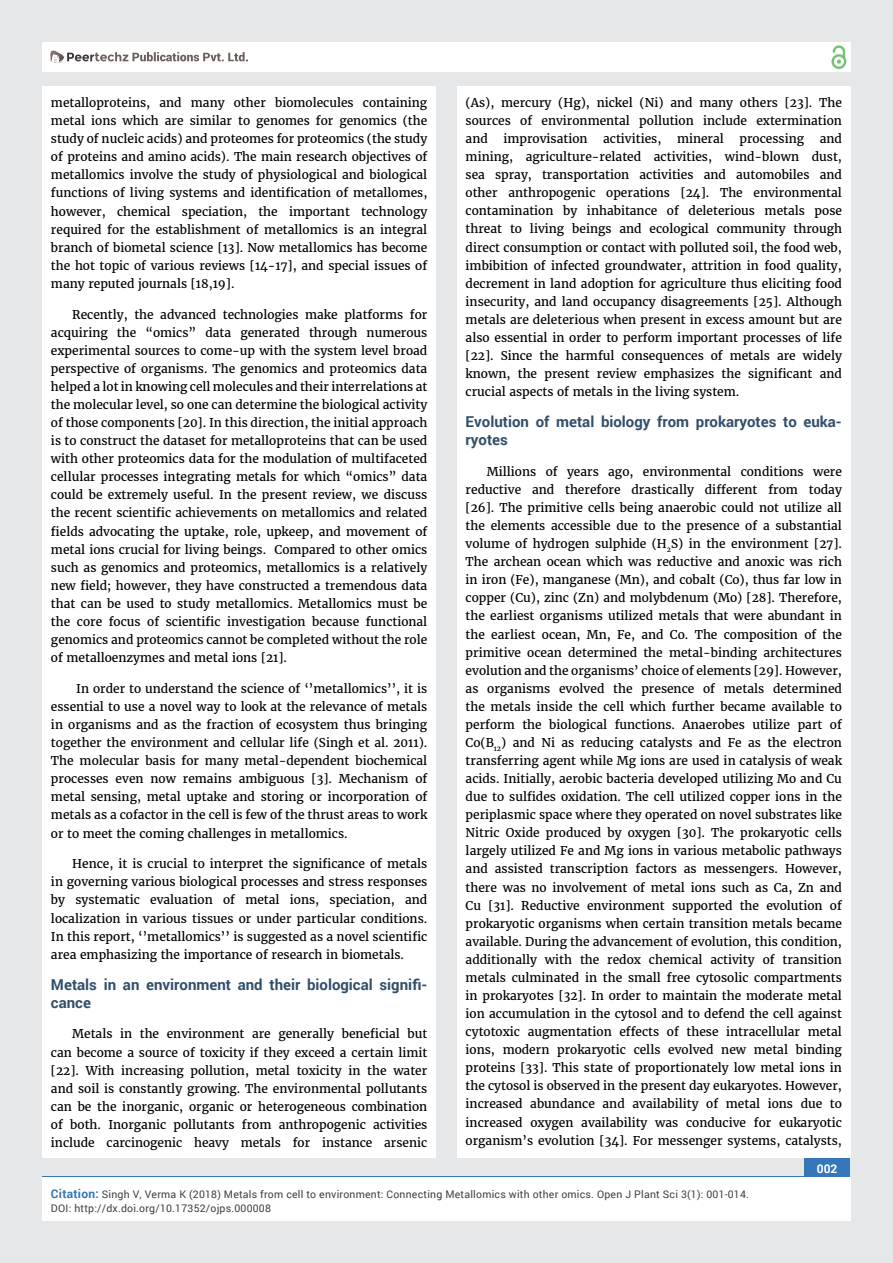
<style>
.page{position:relative;width:893px;height:1263px;background:#e6e7e8}
.page>*{position:absolute;margin:0;border:0;box-sizing:border-box;transform-origin:0 0}
.t1{font:700 15px/18.1px "Roboto";color:#314e6b}
.t2{font:12px/18px "Merriweather";color:#000;text-align:justify}
.t3{font:700 12px "Roboto";color:#fff}
.t4{font:10.5px/13.5px "Roboto";letter-spacing:.02em;color:#414042}
.s1{font-weight:700;font-size:12px;color:#3676b9}
</style>
<div class="page">
<div style="left:42px;top:43px;width:808px;height:29px;background:#fff"></div>
<div style="left:831px;top:54px;width:15px;height:15px;border:2px solid #74c273;border-radius:50%"></div>
<svg style="left:831px;top:45px;width:15px;height:19px"></svg>
<div style="left:804px;top:1157px;width:46px;height:43px;background:#3676b9"></div>
<svg style="left:49px;top:50px;width:199px;height:14px"></svg>
<div style="left:42px;top:1177px;width:809px;height:43px;background:#fff"></div>
<div style="left:42px;top:87px;width:394px;height:1071px;background:#fff"></div>
<div style="left:457px;top:87px;width:393px;height:1071px;background:#fff"></div>
<p class="t2" style="left:51px;top:94px;width:378px">metalloproteins, and many other biomolecules containing metal ions which are similar to genomes for genomics (the study of nucleic acids) and proteomes for proteomics (the study of proteins and amino acids). The main research objectives of metallomics involve the study of physiological and biological functions of living systems and identification of metallomes, however, chemical speciation, the important technology required for the establishment of metallomics is an integral branch of biometal science [13]. Now metallomics has become the hot topic of various reviews [14-17], and special issues of many reputed journals [18,19].</p>
<p class="t2" style="left:51px;top:305px;width:378px;text-indent:21px">Recently, the advanced technologies make platforms for acquiring the “omics” data generated through numerous experimental sources to come-up with the system level broad perspective of organisms. The genomics and proteomics data helped a lot in knowing cell molecules and their interrelations at the molecular level, so one can determine the biological activity of those components [20]. In this direction, the initial approach is to construct the dataset for metalloproteins that can be used with other proteomics data for the modulation of multifaceted cellular processes integrating metals for which “omics” data could be extremely useful. In the present review, we discuss the recent scientific achievements on metallomics and related fields advocating the uptake, role, upkeep, and movement of metal ions crucial for living beings. Compared to other omics such as genomics and proteomics, metallomics is a relatively new field; however, they have constructed a tremendous data that can be used to study metallomics. Metallomics must be the core focus of scientific investigation because functional genomics and proteomics cannot be completed without the role of metalloenzymes and metal ions [21].</p>
<p class="t2" style="left:51px;top:680px;width:378px;text-indent:25px">In order to understand the science of ‘’metallomics’’, it is essential to use a novel way to look at the relevance of metals in organisms and as the fraction of ecosystem thus bringing together the environment and cellular life (Singh et al. 2011).<br>The molecular basis for many metal-dependent biochemical processes even now remains ambiguous [3]. Mechanism of metal sensing, metal uptake and storing or incorporation of metals as a cofactor in the cell is few of the thrust areas to work or to meet the coming challenges in metallomics.</p>
<p class="t2" style="left:51px;top:855px;width:378px;text-indent:21px">Hence, it is crucial to interpret the significance of metals in governing various biological processes and stress responses by systematic evaluation of metal ions, speciation, and localization in various tissues or under particular conditions.<br>In this report, ‘’metallomics’’ is suggested as a novel scientific area emphasizing the importance of research in biometals.</p>
<p class="t1" style="left:51px;top:975px;width:378px">Metals in an environment and their biological signifi&shy;cance</p>
<p class="t2" style="left:51px;top:1025px;width:378px;text-indent:21px">Metals in the environment are generally beneficial but can become a source of toxicity if they exceed a certain limit [22]. With increasing pollution, metal toxicity in the water and soil is constantly growing. The environmental pollutants can be the inorganic, organic or heterogeneous combination of both. Inorganic pollutants from anthropogenic activities include carcinogenic heavy metals for instance arsenic</p>
<p class="t2" style="left:466px;top:94px;width:378px">(As), mercury (Hg), nickel (Ni) and many others [23]. The sources of environmental pollution include extermination and</p>
<p class="t2" style="left:466px;top:130px;width:378px;text-indent:354px">and mining, agriculture-related activities, wind-blown dust, sea spray, transportation activities and automobiles and other anthropogenic operations [24]. The environmental contamination by inhabitance of deleterious metals pose threat to living beings and ecological community through direct consumption or contact with polluted soil, the food web, imbibition of infected groundwater, attrition in food quality, decrement in land adoption for agriculture thus eliciting food insecurity, and land occupancy disagreements [25]. Although metals are deleterious when present in excess amount but are also essential in order to perform important processes of life [22]. Since the harmful consequences of metals are widely known, the present review emphasizes the significant and crucial aspects of metals in the living system.</p>
<p class="t1" style="left:466px;top:412px;width:378px">Evolution of metal biology from prokaryotes to euka&shy;ryotes</p>
<p class="t2" style="left:466px;top:463px;width:378px;text-indent:21px">Millions of years ago, environmental conditions were reductive and therefore drastically different from today [26]. The primitive cells being anaerobic could not utilize all the elements accessible due to the presence of a substantial volume of hydrogen sulphide (H<sub>2</sub>S) in the environment [27].<br>The archean ocean which was reductive and anoxic was rich in iron (Fe), manganese (Mn), and cobalt (Co), thus far low in copper (Cu), zinc (Zn) and molybdenum (Mo) [28]. Therefore, the earliest organisms utilized metals that were abundant in the earliest ocean, Mn, Fe, and Co. The composition of the primitive ocean determined the metal-binding architectures evolution and the organisms’ choice of elements [29]. However, as organisms evolved the presence of metals determined the metals inside the cell which further became available to perform the biological functions. Anaerobes utilize part of Co(B<sub>12</sub>) and Ni as reducing catalysts and Fe as the electron transferring agent while Mg ions are used in catalysis of weak acids. Initially, aerobic bacteria developed utilizing Mo and Cu due to sulfides oxidation. The cell utilized copper ions in the periplasmic space where they operated on novel substrates like Nitric Oxide produced by oxygen [30]. The prokaryotic cells largely utilized Fe and Mg ions in various metabolic pathways and assisted transcription factors as messengers. However, there was no involvement of metal ions such as Ca, Zn and Cu [31]. Reductive environment supported the evolution of prokaryotic organisms when certain transition metals became available. During the advancement of evolution, this condition, additionally with the redox chemical activity of transition metals culminated in the small free cytosolic compartments in prokaryotes [32]. In order to maintain the moderate metal ion accumulation in the cytosol and to defend the cell against cytotoxic augmentation effects of these intracellular metal ions, modern prokaryotic cells evolved new metal binding proteins [33]. This state of proportionately low metal ions in the cytosol is observed in the present day eukaryotes. However, increased abundance and availability of metal ions due to increased oxygen availability was conducive for eukaryotic organism’s evolution [34]. For messenger systems, catalysts,</p>
<p class="t2" style="left:503px;top:130px;width:86px">improvisation</p>
<p class="t2" style="left:603px;top:130px;width:60px">activities,</p>
<p class="t2" style="left:677px;top:130px;width:48px">mineral</p>
<p class="t2" style="left:739px;top:130px;width:66px">processing</p>
<p class="t3" style="left:817px;top:1161px;width:22px">002</p>
<p class="t4" style="left:51px;top:1188px;width:699px"><span class="s1">Citation:</span> Singh V, Verma K (2018) Metals from cell to environment: Connecting Metallomics with other omics. Open J Plant Sci 3(1): 001-014.<br>DOI: http://dx.doi.org/10.17352/ojps.000008</p>
</div>
